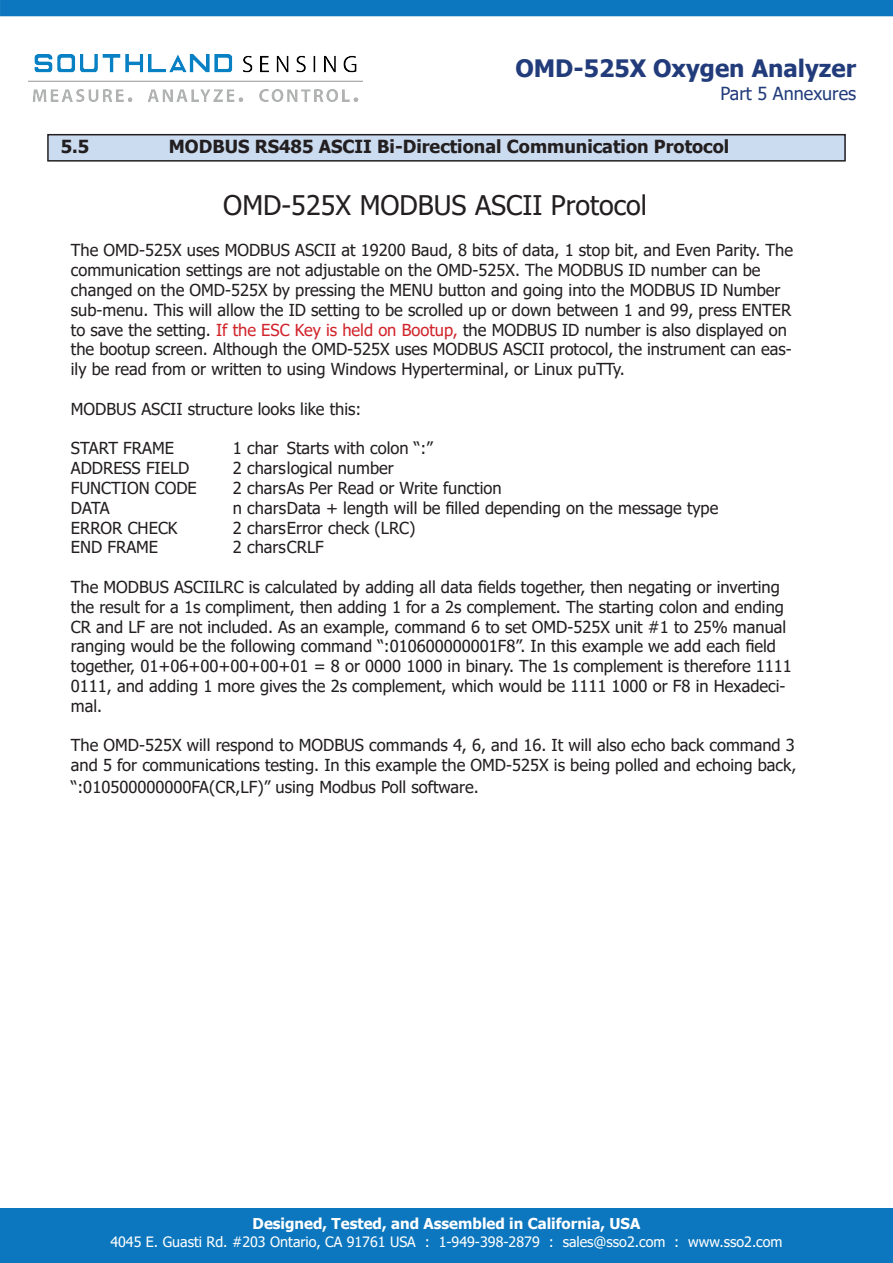
<style>
.page{position:relative;width:893px;height:1263px;background:#fff}
.page>*{position:absolute;margin:0;border:0;box-sizing:border-box;transform-origin:0 0}
.t1{font:27px "Tahoma";color:#231f20}
.t2{font:700 24px "Tahoma";color:#223c7b}
.t3{font:700 18px "Tahoma";color:#231f20}
.t4{font:18px "Tahoma";color:#223c7b}
.t5{font:16.5px/19.8px "Tahoma";color:#231f20}
.t6{font:700 15px "Tahoma";color:#fff}
.t7{font:14.25px "Tahoma";color:#fff}
.s1{color:#d1232a}
</style>
<div class="page">
<div style="left:48px;top:135px;width:797px;height:26px;background:#ccdcf0"></div>
<div style="left:47px;top:134px;width:799px;height:28px;border:2px solid #231f20"></div>
<div style="left:1px;top:1px;width:891px;height:15px;background:#0c77be"></div>
<div style="left:0;top:0;width:893px;height:16px;border:2px solid #0c77be"></div>
<img style="left:28px;top:54px;width:335px;height:47px">
<div style="left:0;top:1209px;width:893px;height:54px;background:#0c77be"></div>
<p class="t2" style="left:515px;top:51px;width:342px">OMD-525X Oxygen Analyzer</p>
<p class="t4" style="left:720px;top:81px;width:137px">Part 5 Annexures</p>
<p class="t3" style="left:61px;top:134px;width:30px">5.5</p>
<p class="t3" style="left:169px;top:134px;width:562px">MODBUS RS485 ASCII Bi-Directional Communication Protocol</p>
<p class="t1" style="left:223px;top:187px;width:425px">OMD-525X MODBUS ASCII Protocol</p>
<p class="t5" style="left:71px;top:241px;width:724px">The OMD-525X uses MODBUS ASCII at 19200 Baud, 8 bits of data, 1 stop bit, and Even Parity. The communication settings are not adjustable on the OMD-525X. The MODBUS ID number can be changed on the OMD-525X by pressing the MENU button and going into the MODBUS ID Number sub-menu. This will allow the ID setting to be scrolled up or down between 1 and 99, press ENTER to save the setting. <span class="s1">If the ESC Key is held on Bootup,</span> the MODBUS ID number is also displayed on the bootup screen. Although the OMD-525X uses MODBUS ASCII protocol, the instrument can eas&shy;ily be read from or written to using Windows Hyperterminal, or Linux puTTy.</p>
<p class="t5" style="left:71px;top:400px;width:292px">MODBUS ASCII structure looks like this:</p>
<p class="t5" style="left:71px;top:439px;width:105px">START FRAME</p>
<p class="t5" style="left:233px;top:439px;width:202px">1 char Starts with colon “:”</p>
<p class="t5" style="left:71px;top:459px;width:120px">ADDRESS FIELD</p>
<p class="t5" style="left:233px;top:459px;width:162px">2 charslogical number</p>
<p class="t5" style="left:71px;top:479px;width:128px">FUNCTION CODE</p>
<p class="t5" style="left:233px;top:479px;width:270px">2 charsAs Per Read or Write function</p>
<p class="t5" style="left:71px;top:499px;width:40px">DATA</p>
<p class="t5" style="left:233px;top:499px;width:487px">n chars Data + length will be filled depending on the message type</p>
<p class="t5" style="left:71px;top:519px;width:108px">ERROR CHECK</p>
<p class="t5" style="left:233px;top:519px;width:184px">2 charsError check (LRC)</p>
<p class="t5" style="left:71px;top:538px;width:89px">END FRAME</p>
<p class="t5" style="left:233px;top:538px;width:92px">2 charsCRLF</p>
<p class="t5" style="left:71px;top:578px;width:722px">The MODBUS ASCIILRC is calculated by adding all data fields together, then negating or inverting the result for a 1s compliment, then adding 1 for a 2s complement. The starting colon and ending CR and LF are not included. As an example, command 6 to set OMD-525X unit #1 to 25% manual ranging would be the following command “:010600000001F8”. In this example we add each field together, 01+06+00+00+00+01 = 8 or 0000 1000 in binary. The 1s complement is therefore 1111<br>0111, and adding 1 more gives the 2s complement, which would be 1111 1000 or F8 in Hexadeci&shy;mal.</p>
<p class="t5" style="left:71px;top:736px;width:727px">The OMD-525X will respond to MODBUS commands 4, 6, and 16. It will also echo back command 3 and 5 for communications testing. In this example the OMD-525X is being polled and echoing back,</p>
<p class="t5" style="left:71px;top:778px;width:409px">“:010500000000FA(CR,LF)” using Modbus Poll software.</p>
<p class="t6" style="left:253px;top:1213px;width:389px">Designed, Tested, and Assembled in California, USA</p>
<p class="t7" style="left:110px;top:1232px;width:674px">4045 E. Guasti Rd. #203 Ontario, CA 91761 USA : 1-949-398-2879 : sales@sso2.com : www.sso2.com</p>
</div>
